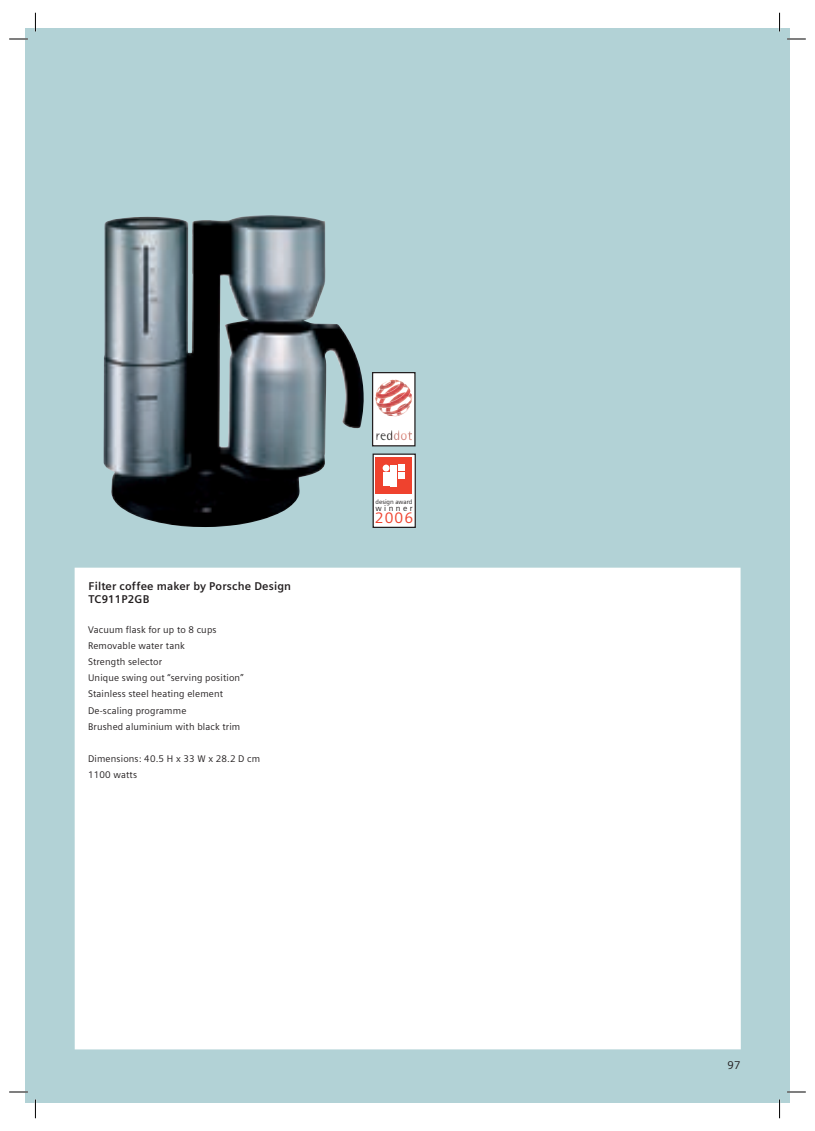
<style>
.page{position:relative;width:815px;height:1131px;background:#fff}
.page>*{position:absolute;margin:0;border:0;box-sizing:border-box;transform-origin:0 0}
.t1{font:15.12px "Siemens Sans";color:#ef422e}
.t2{font:700 11.25px/13.1px "Siemens Sans";letter-spacing:.015em;color:#231f20}
.t3{font:11.25px "Siemens Sans";color:#231f20}
.t4{font:9.62px/16.1px "Siemens Sans";letter-spacing:.015em;color:#231f20}
.t5{font:8.12px "Siemens Sans";letter-spacing:.3em;color:#231f20}
.t6{font:6.38px "Siemens Sans";color:#231f20}
</style>
<div class="page">
<div style="left:25px;top:28px;width:10px;height:1074px;background:#b2d2d6"></div>
<div style="left:35px;top:28px;width:755px;height:1074px;background:#b2d2d6"></div>
<div style="left:75px;top:567px;width:666px;height:482px;background:#fff"></div>
<img style="left:104px;top:215px;width:260px;height:312px">
<svg style="left:374px;top:374px;width:40px;height:70px;background:#f2dad9"></svg>
<img style="left:386px;top:400px;width:26px;height:14px">
<div style="left:372px;top:372px;width:44px;height:74px;border:1px solid #231f20"></div>
<div style="left:373px;top:454px;width:42px;height:73px;background:#fff"></div>
<div style="left:376px;top:457px;width:36px;height:36px;background:#ef422e"></div>
<div style="left:383px;top:472px;width:6px;height:14px;background:#fff"></div>
<div style="left:391px;top:465px;width:6px;height:21px;background:#fff"></div>
<svg style="left:398px;top:465px;width:6px;height:13px"></svg>
<div style="left:383px;top:464px;width:7px;height:7px;background:#fff;border-radius:50%"></div>
<div style="left:373px;top:453px;width:43px;height:75px;border:1px solid #231f20"></div>
<svg style="left:9px;top:38px;width:19px;height:2px"></svg>
<svg style="left:787px;top:38px;width:19px;height:2px"></svg>
<svg style="left:9px;top:1091px;width:19px;height:1px"></svg>
<svg style="left:787px;top:1091px;width:19px;height:1px"></svg>
<svg style="left:35px;top:13px;width:1px;height:18px"></svg>
<svg style="left:35px;top:1099px;width:1px;height:19px"></svg>
<svg style="left:779px;top:13px;width:1px;height:18px"></svg>
<svg style="left:779px;top:1099px;width:1px;height:19px"></svg>
<p class="t2" style="left:89px;top:580px;width:204px">Filter coffee maker by Porsche Design<br>TC911P2GB</p>
<p class="t4" style="left:88px;top:622px;width:157px">Vacuum flask for up to 8 cups<br>Removable water tank<br>Strength selector<br>Unique swing out “serving position”<br>Stainless steel heating element<br>De-scaling programme<br>Brushed aluminium with black trim</p>
<p class="t4" style="left:88px;top:751px;width:174px">Dimensions: 40.5 H x 33 W x 28.2 D cm<br>1100 watts</p>
<p class="t6" style="left:375px;top:499px;width:39px">design award</p>
<p class="t5" style="left:375px;top:505px;width:39px">winner</p>
<p class="t1" style="left:375px;top:511px;width:40px">2006</p>
<p class="t3" style="left:728px;top:1061px;width:14px">97</p>
</div>
